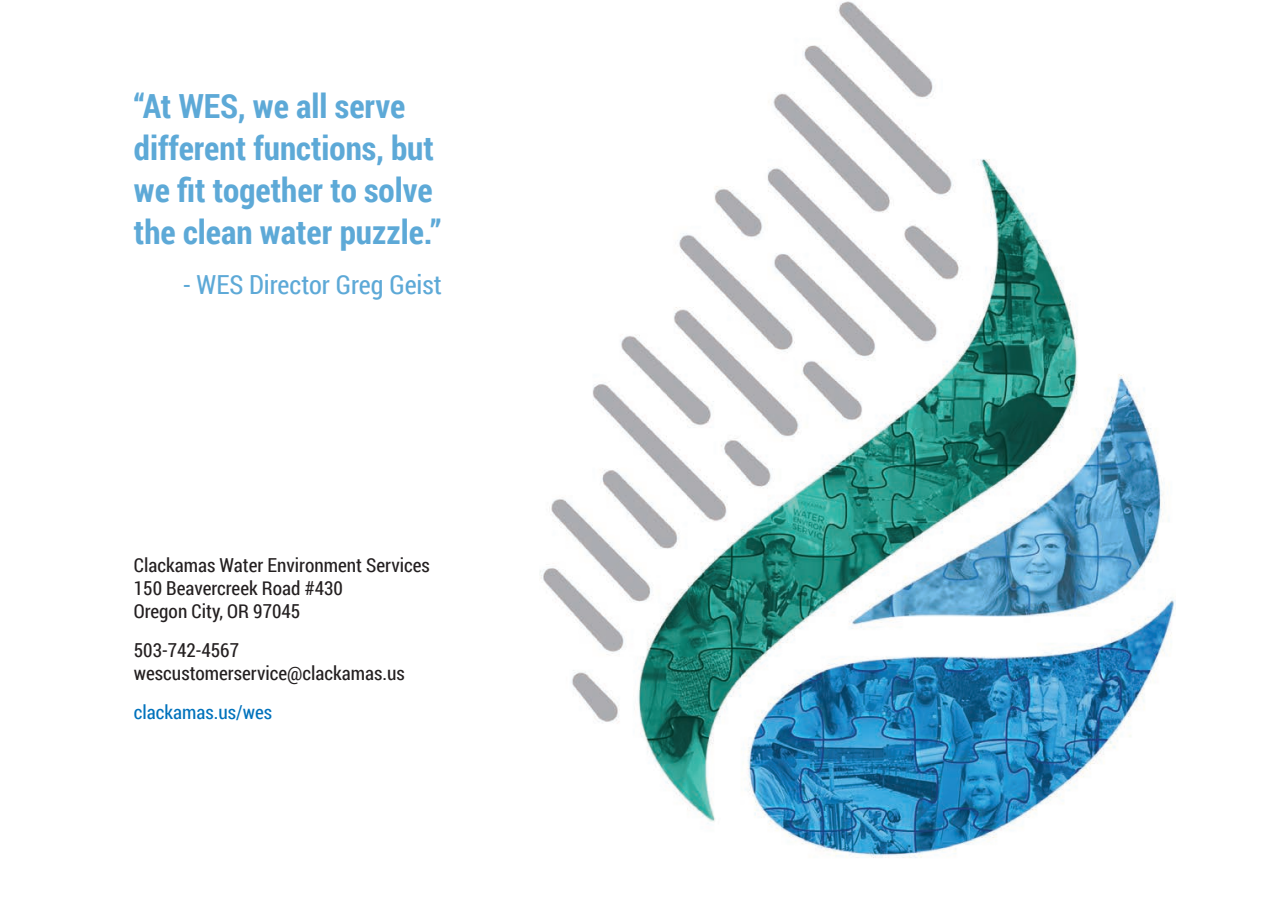
<style>
.page{position:relative;width:1276px;height:898px;background:#fff}
.page>*{position:absolute;margin:0;border:0;box-sizing:border-box;transform-origin:0 0}
.t1{font:700 33.25px/42px "Roboto Condensed";color:#5da9d7}
.t2{font:26.25px "Roboto Condensed";color:#5da9d7}
.t3{font:19.25px/23.1px "Roboto Condensed";color:#231f20}
.t4{font:19.25px "Roboto Condensed";color:#0072bc}
</style>
<div class="page">
<img style="left:540px;top:1px;width:635px;height:857px">
<h1 class="t1" style="left:134px;top:84px;width:309px">“At WES, we all serve different functions, but we fit together to solve the clean water puzzle.”</h1>
<h2 class="t2" style="left:183px;top:267px;width:260px">- WES Director Greg Geist</h2>
<p class="t3" style="left:134px;top:552px;width:297px">Clackamas Water Environment Services<br>150 Beavercreek Road #430<br>Oregon City, OR 97045</p>
<p class="t3" style="left:134px;top:637px;width:273px">503-742-4567 wescustomerservice@clackamas.us</p>
<p class="t4" style="left:134px;top:698px;width:140px">clackamas.us/wes</p>
</div>
